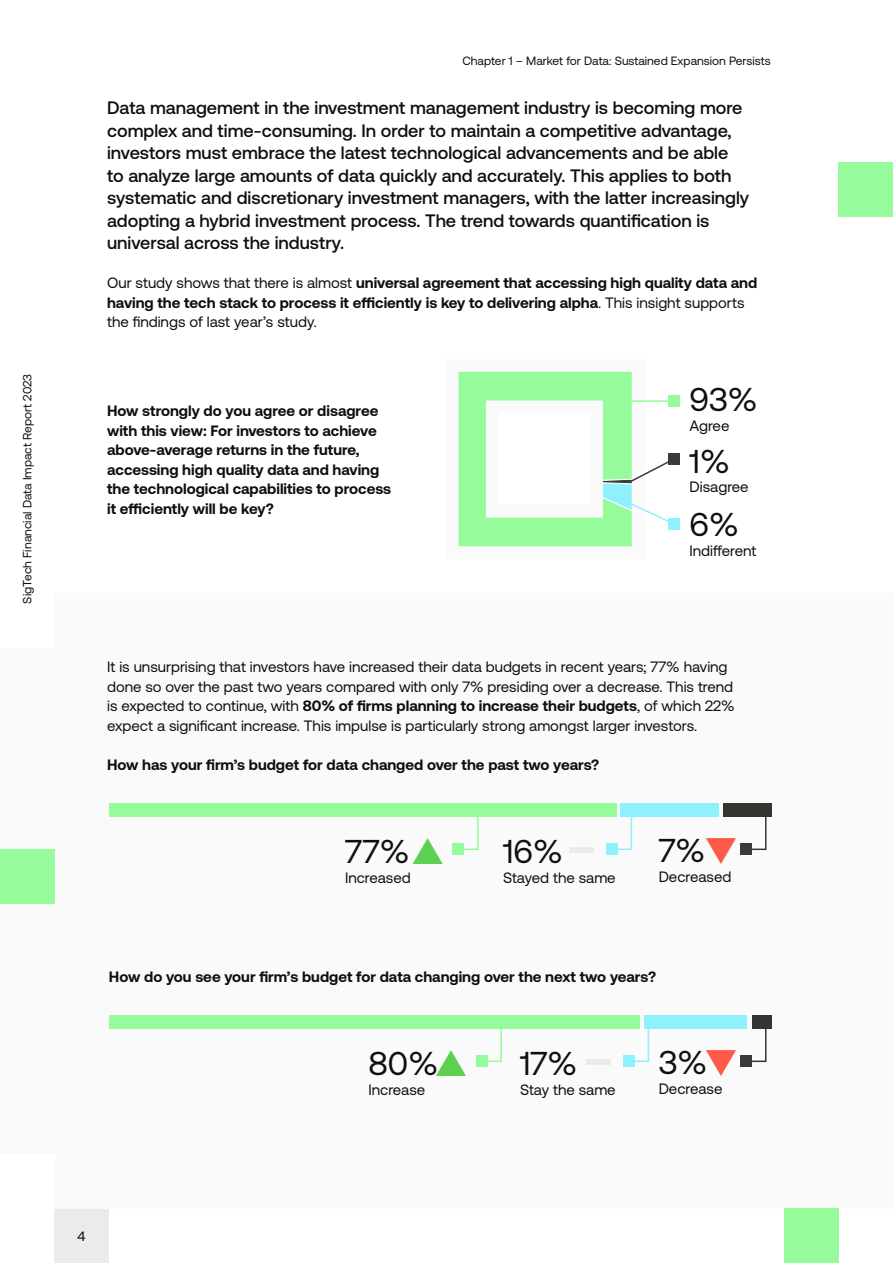
<style>
.page{position:relative;width:893px;height:1263px;background:#fff}
.page>*{position:absolute;margin:0;border:0;box-sizing:border-box;transform-origin:0 0}
.t1{font:33px "Aeonik";color:#0f0f0f}
.t2{font:500 18px/22.5px "Aeonik";color:#0f0f0f}
.t3{font:700 15px/19.5px "Aeonik";color:#0f0f0f}
.t4{font:15px/19.5px "Aeonik";color:#0f0f0f}
.t5{font:13.5px "Aeonik";color:#00050f}
.t6{font:12px "Aeonik";color:#0f0f0f}
.s1{font-weight:400}
.s2{font-weight:700}
.s3{color:#ff5a49}
</style>
<div class="page">
<div style="left:54px;top:1209px;width:54px;height:54px;background:#ebebeb"></div>
<div style="left:0;top:593px;width:893px;height:616px;background:#fafafa"></div>
<div style="left:0;top:593px;width:54px;height:54px;background:#fff"></div>
<div style="left:785px;top:1209px;width:54px;height:54px;background:#96fb9a"></div>
<div style="left:839px;top:162px;width:54px;height:54px;background:#96fb9a"></div>
<div style="left:0;top:850px;width:54px;height:54px;background:#96fb9a"></div>
<div style="left:445px;top:359px;width:199px;height:199px;background:#fafafa"></div>
<div style="left:668px;top:396px;width:12px;height:11px;background:#96fb9a"></div>
<div style="left:668px;top:454px;width:12px;height:11px;background:#3b3b3b"></div>
<div style="left:668px;top:518px;width:12px;height:11px;background:#8ef1fd"></div>
<div style="left:109px;top:803px;width:507px;height:14px;background:#96fb9a"></div>
<div style="left:109px;top:1015px;width:530px;height:14px;background:#96fb9a"></div>
<div style="left:621px;top:803px;width:98px;height:14px;background:#8ef1fd"></div>
<div style="left:645px;top:1015px;width:102px;height:14px;background:#8ef1fd"></div>
<div style="left:723px;top:803px;width:49px;height:14px;background:#323530"></div>
<div style="left:752px;top:1015px;width:20px;height:14px;background:#323530"></div>
<svg style="left:744px;top:817px;width:23px;height:34px"></svg>
<svg style="left:744px;top:1029px;width:23px;height:34px"></svg>
<div style="left:741px;top:844px;width:11px;height:11px;background:#3b3b3b"></div>
<div style="left:741px;top:1056px;width:11px;height:11px;background:#3b3b3b"></div>
<svg style="left:609px;top:812px;width:24px;height:39px"></svg>
<svg style="left:626px;top:1024px;width:24px;height:39px"></svg>
<div style="left:606px;top:844px;width:11px;height:11px;background:#8ef1fd"></div>
<div style="left:623px;top:1056px;width:11px;height:11px;background:#8ef1fd"></div>
<svg style="left:456px;top:817px;width:23px;height:33px"></svg>
<svg style="left:479px;top:1029px;width:23px;height:34px"></svg>
<div style="left:453px;top:844px;width:11px;height:11px;background:#96fb9a"></div>
<div style="left:476px;top:1056px;width:11px;height:11px;background:#96fb9a"></div>
<div style="left:0;top:1155px;width:54px;height:54px;background:#fff"></div>
<svg style="left:459px;top:372px;width:217px;height:174px"></svg>
<p class="t6" style="left:21px;top:604px;width:231px;rotate:-90deg">SigTech Financial Data Impact Report 2023</p>
<p class="t6" style="left:462px;top:54px;width:310px">Chapter 1 – Market for Data: Sustained Expansion Persists</p>
<p class="t2" style="left:107px;top:97px;width:643px">Data management in the investment management industry is becoming more complex and time-consuming. In order to maintain a competitive advantage, investors must embrace the latest technological advancements and be able to analyze large amounts of data quickly and accurately. This applies to both systematic and discretionary investment managers, with the latter increasingly adopting a hybrid investment process. The trend towards quantification is universal across the industry.</p>
<p class="t3" style="left:107px;top:273px;width:652px"><span class="s1">Our study shows that there is almost</span> universal agreement that accessing high quality data and having the tech stack to process it efficiently is key to delivering alpha<span class="s1">. This insight supports the findings of last year’s study.</span></p>
<p class="t3" style="left:107px;top:401px;width:285px">How strongly do you agree or disagree with this view: For investors to achieve above-average returns in the future, accessing high quality data and having the technological capabilities to process it efficiently will be key?</p>
<h1 class="t1" style="left:690px;top:381px;width:70px">93%</h1>
<p class="t4" style="left:690px;top:416px;width:41px">Agree</p>
<h1 class="t1" style="left:690px;top:443px;width:42px">1%</h1>
<p class="t4" style="left:690px;top:477px;width:61px">Disagree</p>
<h1 class="t1" style="left:690px;top:506px;width:51px">6%</h1>
<p class="t4" style="left:690px;top:541px;width:68px">Indifferent</p>
<p class="t4" style="left:107px;top:657px;width:629px">It is unsurprising that investors have increased their data budgets in recent years; 77% having done so over the past two years compared with only 7% presiding over a decrease. This trend is expected to continue, with <span class="s2">80% of firms planning to increase their budgets</span>, of which 22% expect a significant increase. This impulse is particularly strong amongst larger investors.</p>
<p class="t3" style="left:107px;top:754px;width:494px">How has your firm’s budget for data changed over the past two years?</p>
<h1 class="t1" style="left:345px;top:833px;width:66px">77%</h1>
<p class="t4" style="left:345px;top:868px;width:67px">Increased</p>
<h1 class="t1" style="left:503px;top:833px;width:61px">16%</h1>
<p class="t4" style="left:503px;top:868px;width:114px">Stayed the same</p>
<h1 class="t1" style="left:659px;top:832px;width:82px">7%<span class="s3">❑</span></h1>
<p class="t4" style="left:659px;top:867px;width:74px">Decreased</p>
<p class="t3" style="left:109px;top:966px;width:548px">How do you see your firm’s budget for data changing over the next two years?</p>
<h1 class="t1" style="left:368px;top:1045px;width:71px">80%</h1>
<p class="t4" style="left:368px;top:1080px;width:58px">Increase</p>
<h1 class="t1" style="left:520px;top:1045px;width:59px">17%</h1>
<p class="t4" style="left:520px;top:1080px;width:97px">Stay the same</p>
<h1 class="t1" style="left:659px;top:1044px;width:82px">3%<span class="s3">❑</span></h1>
<p class="t4" style="left:659px;top:1079px;width:65px">Decrease</p>
<p class="t5" style="left:78px;top:1229px;width:9px">4</p>
</div>
